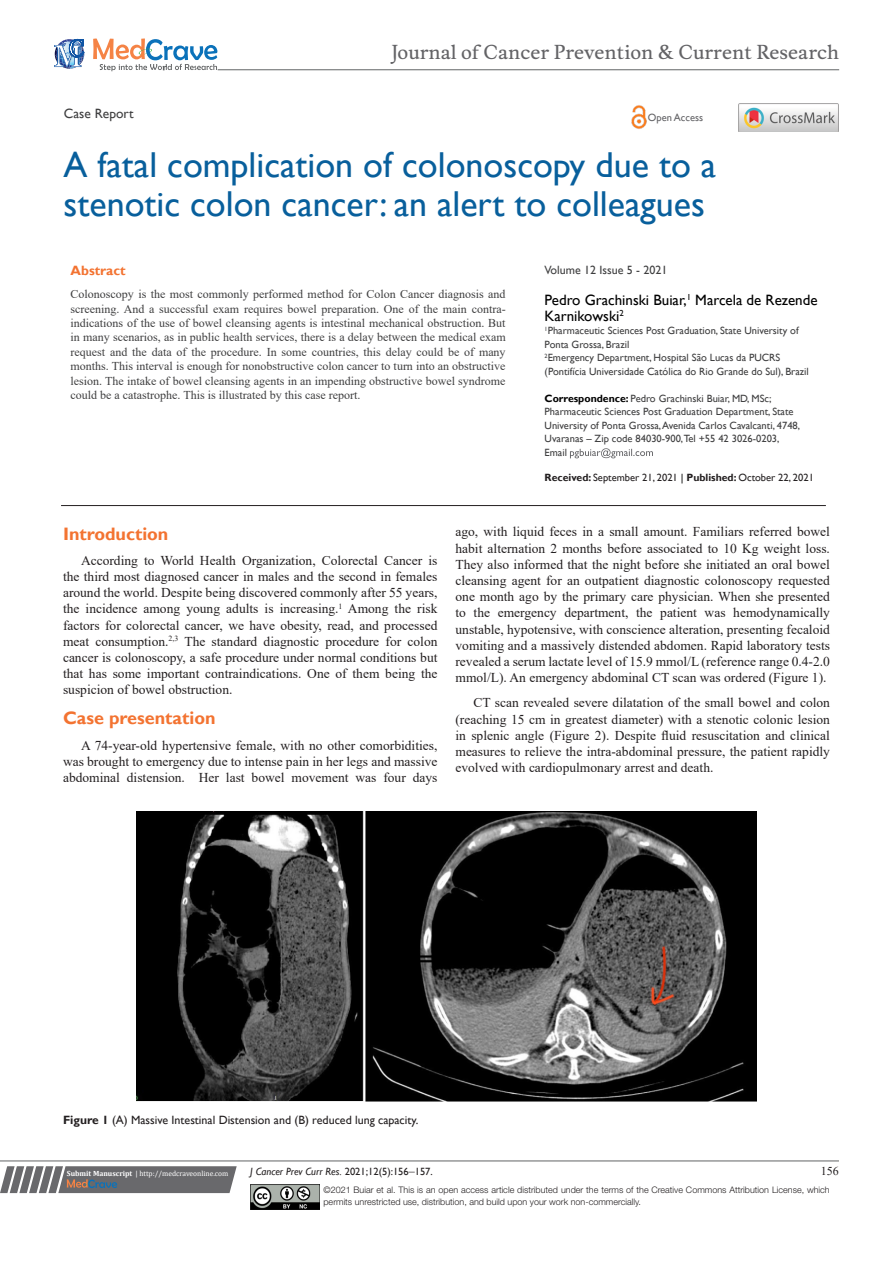
<style>
.page{position:relative;width:893px;height:1263px;background:#fff}
.page>*{position:absolute;margin:0;border:0;box-sizing:border-box;transform-origin:0 0}
.t1{font:36px/39px "Gill Sans";color:#085f9c}
.t2{font:18.6px "Musee";color:#636366}
.t3{font:700 18px "Gill Sans";color:#f37331}
.t4{font:15px/16.2px "Gill Sans";color:#000}
.t5{font:13.5px/16.2px "Times New Roman";color:#231f20;text-align:justify}
.t6{font:13.5px "Gill Sans";color:#3e3e3f}
.t7{font:700 13.5px "Gill Sans";color:#f37331}
.t8{font:12px/14.4px "Times New Roman";color:#3e3e3f;text-align:justify}
.t9{font:12px "Gill Sans";color:#231f20}
.t10{font:12px "Gill Sans";color:#3e3e3f}
.t11{font:12px "Times New Roman";color:#231f20}
.t12{font:10.5px/13.5px "Gill Sans";color:#3e3e3f}
.t13{font:10.5px "Gill Sans";color:#231f20}
.t14{font:italic 10.5px "Gill Sans";color:#231f20}
.t15{font:10.5px "Gill Sans";color:#636366}
.t16{font:300 9px/12px "Helvetica Neue LT Std";color:#231f20}
.t17{font:7.5px "Cambria";color:#fff}
.s1{font-weight:700;color:#000}
.s2{font-weight:700}
.s3{color:#000}
.s4{font-style:normal}
.s5{font-family:"Times New Roman";font-style:normal;font-size:12px}
</style>
<div class="page">
<svg style="left:0;top:1166px;width:237px;height:27px;background:#78787a"></svg>
<hr style="left:0;top:1161px;width:839px;height:1px;background:#626465">
<hr style="left:61px;top:505px;width:765px;height:1px;background:#231f20">
<img style="left:250px;top:1185px;width:69px;height:24px">
<svg style="left:570px;top:448px;width:83px;height:10px"></svg>
<svg style="left:54px;top:39px;width:30px;height:30px"></svg>
<svg style="left:93px;top:38px;width:124px;height:33px"></svg>
<hr style="left:218px;top:70px;width:621px;height:1px;background:#626465">
<img style="left:631px;top:105px;width:16px;height:24px">
<img style="left:739px;top:104px;width:99px;height:28px">
<img style="left:137px;top:811px;width:619px;height:290px">
<p class="t2" style="left:391px;top:41px;width:449px">Journal of Cancer Prevention &amp; Current Research</p>
<p class="t6" style="left:64px;top:105px;width:71px">Case Report</p>
<p class="t15" style="left:648px;top:112px;width:57px">Open Access</p>
<p class="t1" style="left:64px;top:146px;width:654px">A fatal complication of colonoscopy due to a stenotic colon cancer: an alert to colleagues</p>
<p class="t7" style="left:71px;top:262px;width:57px">Abstract</p>
<p class="t8" style="left:71px;top:287px;width:437px">Colonoscopy is the most commonly performed method for Colon Cancer diagnosis and screening. And a successful exam requires bowel preparation. One of the main contra&shy;indications of the use of bowel cleansing agents is intestinal mechanical obstruction. But in many scenarios, as in public health services, there is a delay between the medical exam request and the data of the procedure. In some countries, this delay could be of many months. This interval is enough for nonobstructive colon cancer to turn into an obstructive lesion. The intake of bowel cleansing agents in an impending obstructive bowel syndrome could be a catastrophe. This is illustrated by this case report.</p>
<p class="t10" style="left:545px;top:263px;width:124px">Volume 12 Issue 5 - 2021</p>
<p class="t4" style="left:545px;top:292px;width:275px">Pedro Grachinski Buiar,<sup>1</sup> Marcela de Rezende<br>Karnikowski<sup>2</sup></p>
<p class="t12" style="left:545px;top:324px;width:256px"><sup>1</sup>Pharmaceutic Sciences Post Graduation, State University of<br>Ponta Grossa, Brazil</p>
<p class="t12" style="left:545px;top:351px;width:266px"><sup>2</sup>Emergency Department, Hospital São Lucas da PUCRS (Pontifícia Universidade Católica do Rio Grande do Sul), Brazil</p>
<p class="t12" style="left:545px;top:392px;width:257px"><span class="s1">Correspondence:</span> Pedro Grachinski Buiar, MD, MSc; Pharmaceutic Sciences Post Graduation Department, State University of Ponta Grossa, Avenida Carlos Cavalcanti, 4748, Uvaranas – Zip code 84030-900,Tel +55 42 3026-0203,</p>
<p class="t12" style="left:545px;top:446px;width:24px">Email</p>
<p class="t13" style="left:545px;top:471px;width:271px"><span class="s2">Received:</span> September 21, 2021 <span class="s3">|</span> <span class="s2">Published:</span> October 22, 2021</p>
<p class="t3" style="left:63px;top:523px;width:107px">Introduction</p>
<p class="t5" style="left:63px;top:552px;width:376px;text-indent:18px">According to World Health Organization, Colorectal Cancer is the third most diagnosed cancer in males and the second in females around the world. Despite being discovered commonly after 55 years, the incidence among young adults is increasing.<sup>1</sup> Among the risk factors for colorectal cancer, we have obesity, read, and processed meat consumption.<sup>2,3</sup> The standard diagnostic procedure for colon cancer is colonoscopy, a safe procedure under normal conditions but that has some important contraindications. One of them being the suspicion of bowel obstruction.</p>
<p class="t3" style="left:63px;top:707px;width:154px">Case presentation</p>
<p class="t5" style="left:63px;top:736px;width:376px;text-indent:18px">A 74-year-old hypertensive female, with no other comorbidities, was brought to emergency due to intense pain in her legs and massive abdominal distension. Her last bowel movement was four days</p>
<p class="t5" style="left:455px;top:523px;width:376px">ago, with liquid feces in a small amount. Familiars referred bowel habit alternation 2 months before associated to 10 Kg weight loss.<br>They also informed that the night before she initiated an oral bowel cleansing agent for an outpatient diagnostic colonoscopy requested one month ago by the primary care physician. When she presented to the emergency department, the patient was hemodynamically unstable, hypotensive, with conscience alteration, presenting fecaloid vomiting and a massively distended abdomen. Rapid laboratory tests revealed a serum lactate level of 15.9 mmol/L (reference range 0.4-2.0 mmol/L). An emergency abdominal CT scan was ordered (Figure 1).</p>
<p class="t5" style="left:455px;top:694px;width:376px;text-indent:18px">CT scan revealed severe dilatation of the small bowel and colon (reaching 15 cm in greatest diameter) with a stenotic colonic lesion in splenic angle (Figure 2). Despite fluid resuscitation and clinical measures to relieve the intra-abdominal pressure, the patient rapidly evolved with cardiopulmonary arrest and death.</p>
<p class="t9" style="left:63px;top:1113px;width:357px"><span class="s2">Figure 1</span> (A) Massive Intestinal Distension and (B) reduced lung capacity.</p>
<p class="t17" style="left:67px;top:1169px;width:163px"><span class="s2">Submit Manuscript</span> | http://medcraveonline.com</p>
<p class="t14" style="left:250px;top:1165px;width:184px">J Cancer Prev Curr Res. <span class="s4">2021;12(5):156</span><span class="s5">‒</span><span class="s4">157.</span></p>
<p class="t11" style="left:821px;top:1162px;width:19px">156</p>
<p class="t16" style="left:323px;top:1183px;width:508px">©2021 Buiar et al. This is an open access article distributed under the terms of the Creative Commons Attribution License, which permits unrestricted use, distribution, and build upon your work non-commercially.</p>
</div>
